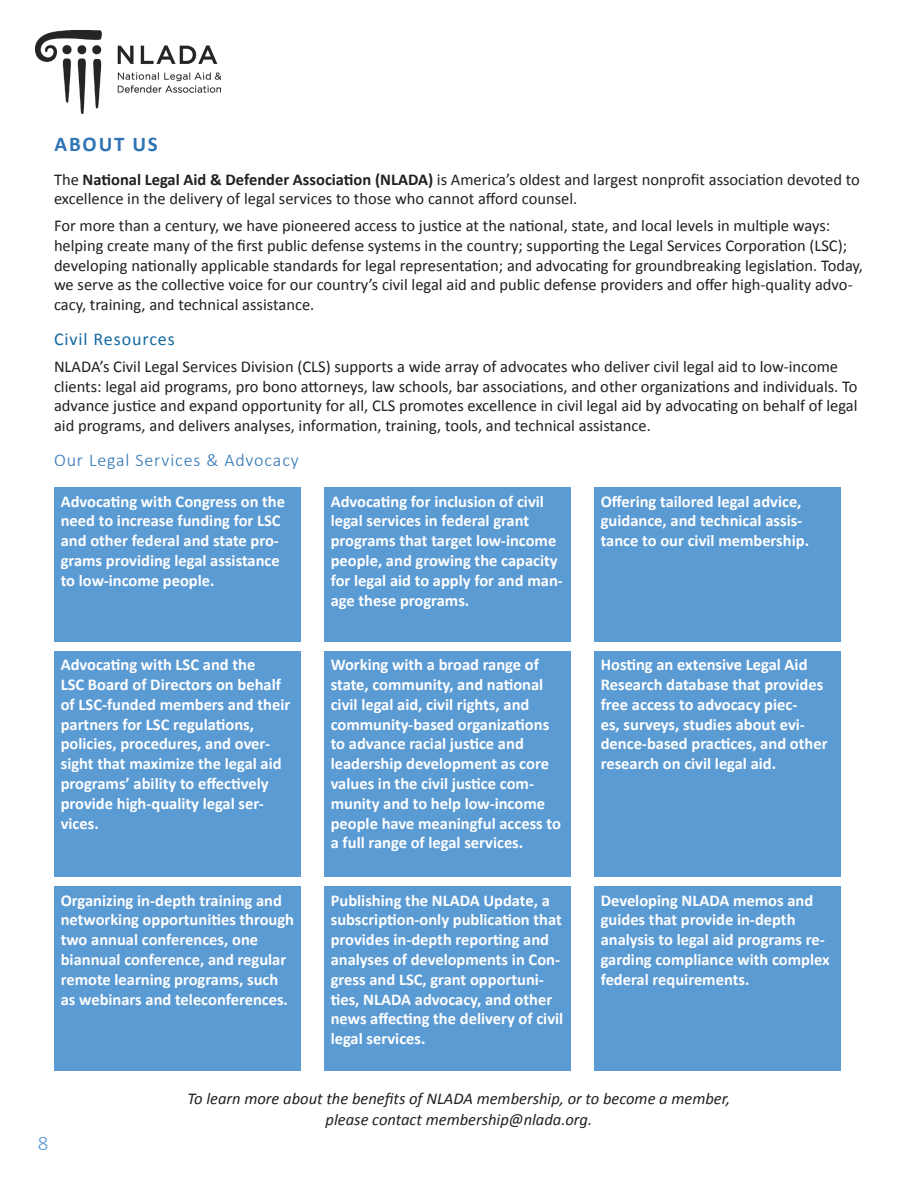
<style>
.page{position:relative;width:918px;height:1188px;background:#fff}
.page>*{position:absolute;margin:0;border:0;box-sizing:border-box;transform-origin:0 0}
.t1{font:700 21px "Calibri";letter-spacing:.09em;color:#2e74b5}
.t2{font:300 21px "Calibri";color:#5b9bd5}
.subtitle{font:300 18px "Calibri";letter-spacing:.05em;color:#2e74b5}
.subtitle-2{font:18px "Calibri";letter-spacing:.05em;color:#1469a1}
.white_text{font:700 16.5px/19.8px "Calibri";color:#fff}
.text{font:16.5px/19.8px "Calibri";color:#231f20}
.text-2{font:italic 16.5px "Calibri";color:#231f20}
.s1{font-weight:700}
</style>
<div class="page">
<div style="left:54px;top:488px;width:247px;height:154px;background:#5b9bd4"></div>
<div style="left:324px;top:488px;width:247px;height:154px;background:#5b9bd4"></div>
<div style="left:594px;top:488px;width:247px;height:154px;background:#5b9bd4"></div>
<div style="left:54px;top:651px;width:247px;height:226px;background:#5b9bd4"></div>
<div style="left:324px;top:651px;width:247px;height:226px;background:#5b9bd4"></div>
<div style="left:594px;top:651px;width:247px;height:226px;background:#5b9bd4"></div>
<div style="left:54px;top:886px;width:247px;height:185px;background:#5b9bd4"></div>
<div style="left:324px;top:886px;width:247px;height:185px;background:#5b9bd4"></div>
<div style="left:594px;top:886px;width:247px;height:185px;background:#5b9bd4"></div>
<img style="left:35px;top:30px;width:186px;height:83px">
<p class="t1" style="left:54px;top:131px;width:105px">ABOUT US</p>
<p class="text" style="left:54px;top:169px;width:807px">The <span class="s1">National Legal Aid &amp; Defender Association (NLADA)</span> is America’s oldest and largest nonprofit association devoted to excellence in the delivery of legal services to those who cannot afford counsel.</p>
<p class="text" style="left:54px;top:216px;width:811px">For more than a century, we have pioneered access to justice at the national, state, and local levels in multiple ways: helping create many of the first public defense systems in the country; supporting the Legal Services Corporation (LSC); developing nationally applicable standards for legal representation; and advocating for groundbreaking legislation. Today, we serve as the collective voice for our country’s civil legal aid and public defense providers and offer high-quality advo&shy;cacy, training, and technical assistance.</p>
<p class="subtitle-2" style="left:54px;top:328px;width:122px">Civil Resources</p>
<p class="text" style="left:54px;top:357px;width:805px">NLADA’s Civil Legal Services Division (CLS) supports a wide array of advocates who deliver civil legal aid to low-income clients: legal aid programs, pro bono attorneys, law schools, bar associations, and other organizations and individuals. To advance justice and expand opportunity for all, CLS promotes excellence in civil legal aid by advocating on behalf of legal aid programs, and delivers analyses, information, training, tools, and technical assistance.</p>
<p class="subtitle" style="left:54px;top:449px;width:246px">Our Legal Services &amp; Advocacy</p>
<p class="white_text" style="left:61px;top:491px;width:226px">Advocating with Congress on the need to increase funding for LSC and other federal and state pro&shy;grams providing legal assistance to low-income people.</p>
<p class="white_text" style="left:331px;top:491px;width:234px">Advocating for inclusion of civil legal services in federal grant programs that target low-income people, and growing the capacity for legal aid to apply for and man&shy;age these programs.</p>
<p class="white_text" style="left:601px;top:491px;width:210px">Offering tailored legal advice, guidance, and technical assis&shy;tance to our civil membership.</p>
<p class="white_text" style="left:61px;top:655px;width:231px">Advocating with LSC and the<br>LSC Board of Directors on behalf of LSC-funded members and their partners for LSC regulations, policies, procedures, and over&shy;sight that maximize the legal aid programs’ ability to effectively provide high-quality legal ser&shy;vices.</p>
<p class="white_text" style="left:331px;top:655px;width:232px">Working with a broad range of state, community, and national civil legal aid, civil rights, and community-based organizations to advance racial justice and leadership development as core values in the civil justice com&shy;munity and to help low-income people have meaningful access to a full range of legal services.</p>
<p class="white_text" style="left:601px;top:655px;width:228px">Hosting an extensive Legal Aid<br>Research database that provides free access to advocacy piec-<br>es, surveys, studies about evi&shy;dence-based practices, and other research on civil legal aid.</p>
<p class="white_text" style="left:61px;top:890px;width:235px">Organizing in-depth training and networking opportunities through two annual conferences, one biannual conference, and regular remote learning programs, such as webinars and teleconferences.</p>
<p class="white_text" style="left:331px;top:890px;width:234px">Publishing the NLADA Update, a subscription-only publication that provides in-depth reporting and analyses of developments in Con&shy;gress and LSC, grant opportuni&shy;ties, NLADA advocacy, and other news affecting the delivery of civil legal services.</p>
<p class="white_text" style="left:601px;top:890px;width:230px">Developing NLADA memos and guides that provide in-depth analysis to legal aid programs re&shy;garding compliance with complex federal requirements.</p>
<p class="t2" style="left:38px;top:1130px;width:12px">8</p>
<p class="text-2" style="left:188px;top:1087px;width:544px">To learn more about the benefits of NLADA membership, or to become a member,</p>
<p class="text-2" style="left:326px;top:1108px;width:268px">please contact membership@nlada.org.</p>
</div>
